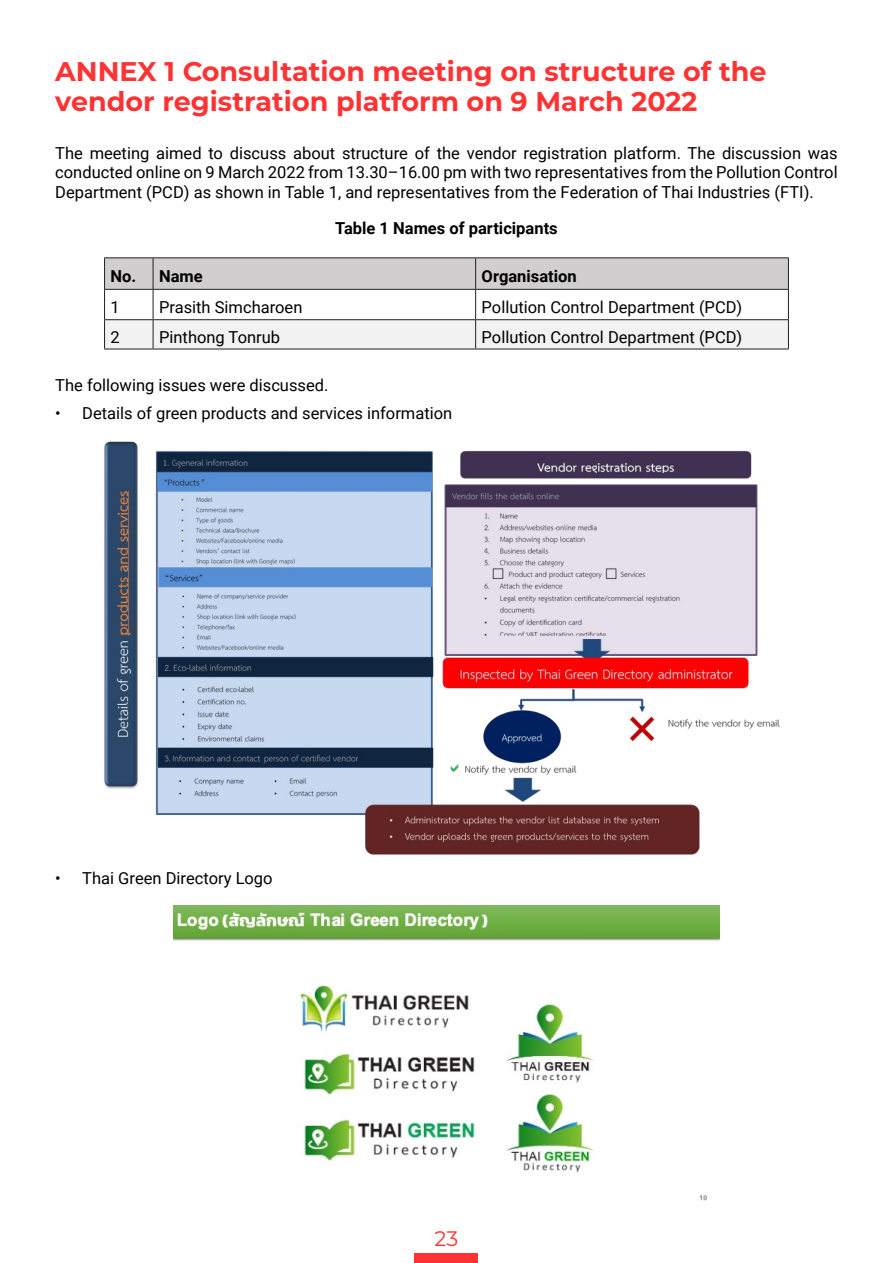
<style>
.page{position:relative;width:893px;height:1263px;background:#fff}
.page>*{position:absolute;margin:0;border:0;box-sizing:border-box;transform-origin:0 0}
.t1{font:700 27px/30px "Montserrat";color:#f33}
.t2{font:21px "Montserrat";color:#f33}
.List_Paragraph{font:16.5px/19.5px "Roboto";color:#000;text-align:justify}
.fig_title{font:700 16.5px "Roboto";color:#000}
.List_Paragraph-2{font:700 16.5px "Roboto";color:#000}
</style>
<div class="page">
<div style="left:415px;top:1254px;width:63px;height:9px;background:#f33"></div>
<hr style="left:104px;top:257px;width:49px;height:1px;background:#231f20">
<hr style="left:153px;top:257px;width:323px;height:1px;background:#231f20">
<hr style="left:476px;top:257px;width:313px;height:1px;background:#231f20">
<hr style="left:104px;top:349px;width:49px;height:1px;background:#231f20">
<hr style="left:153px;top:349px;width:323px;height:1px;background:#231f20">
<hr style="left:476px;top:349px;width:313px;height:1px;background:#231f20">
<svg style="left:104px;top:258px;width:685px;height:91px"></svg>
<img style="left:104px;top:441px;width:676px;height:413px">
<img style="left:173px;top:905px;width:546px;height:296px">
<p class="t1" style="left:55px;top:55px;width:713px">ANNEX 1 Consultation meeting on structure of the vendor registration platform on 9 March 2022</p>
<p class="List_Paragraph" style="left:55px;top:143px;width:784px">The meeting aimed to discuss about structure of the vendor registration platform. The discussion was conducted online on 9 March 2022 from 13.30–16.00 pm with two representatives from the Pollution Control Department (PCD) as shown in Table 1, and representatives from the Federation of Thai Industries (FTI).</p>
<p class="fig_title" style="left:335px;top:217px;width:224px">Table 1 Names of participants</p>
<p class="List_Paragraph-2" style="left:111px;top:265px;width:27px">No.</p>
<p class="List_Paragraph-2" style="left:159px;top:265px;width:45px">Name</p>
<p class="List_Paragraph-2" style="left:482px;top:265px;width:97px">Organisation</p>
<p class="List_Paragraph" style="left:111px;top:297px;width:11px">1</p>
<p class="List_Paragraph" style="left:159px;top:296px;width:145px">Prasith Simcharoen</p>
<p class="List_Paragraph" style="left:482px;top:296px;width:262px">Pollution Control Department (PCD)</p>
<p class="List_Paragraph" style="left:111px;top:327px;width:11px">2</p>
<p class="List_Paragraph" style="left:159px;top:327px;width:123px">Pinthong Tonrub</p>
<p class="List_Paragraph" style="left:482px;top:327px;width:262px">Pollution Control Department (PCD)</p>
<p class="List_Paragraph" style="left:55px;top:375px;width:275px">The following issues were discussed.</p>
<p class="List_Paragraph" style="left:55px;top:403px;width:398px">• Details of green products and services information</p>
<p class="List_Paragraph" style="left:55px;top:868px;width:219px">• Thai Green Directory Logo</p>
<p class="t2" style="left:435px;top:1223px;width:25px">23</p>
</div>
